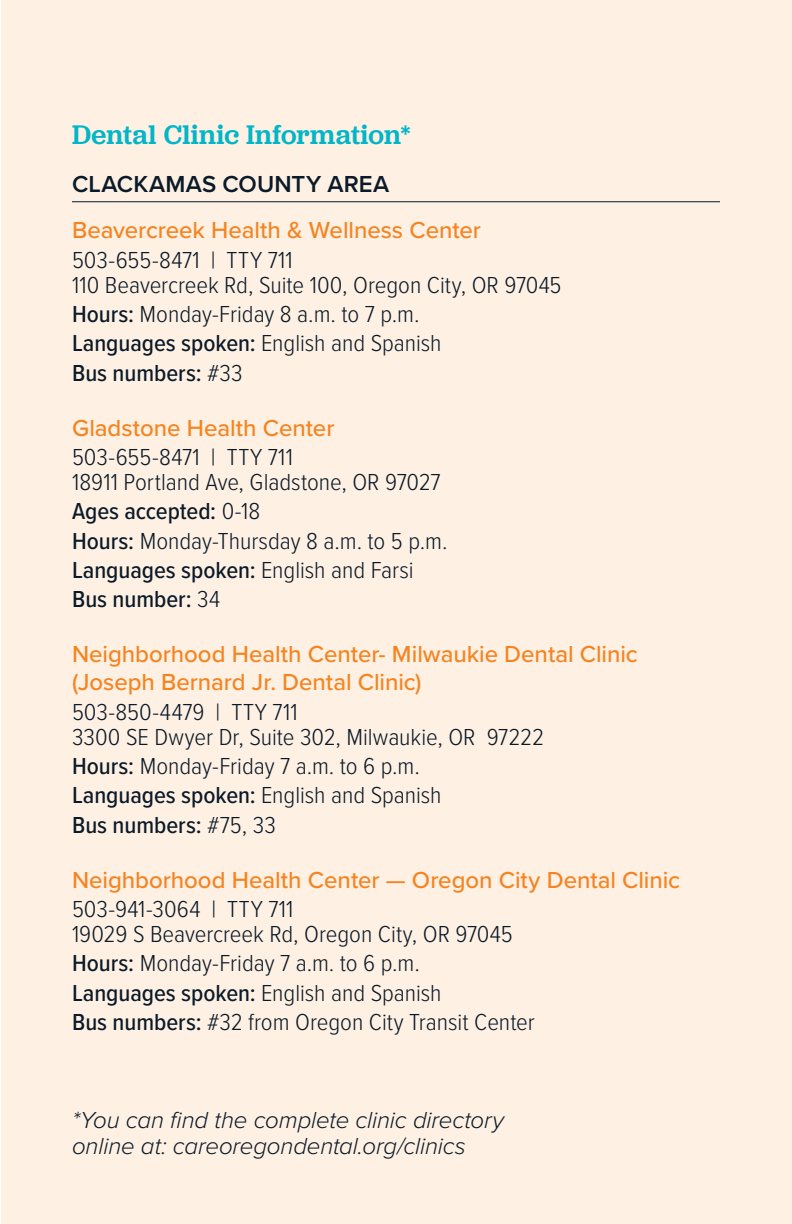
<style>
.page{position:relative;width:792px;height:1224px;background:#fff}
.page>*{position:absolute;margin:0;border:0;box-sizing:border-box;transform-origin:0 0}
.heads{font:500 28px "Jubilat";letter-spacing:.01em;color:#00b6c8}
.new_clinic_address_i{font:300 24px/25px "Proxima Nova Cond";letter-spacing:-.005em;color:#0a1a29;scale:1.05 1}
.clinic{font:500 24px/28px "Proxima Nova";letter-spacing:-.005em;color:#f58320}
.new_clinic_address_i-2{font:500 24px "Proxima Nova Cond";color:#0a1a29;scale:1.05 1}
.text{font:italic 300 24px/26px "Proxima Nova";letter-spacing:-.005em;color:#0a1a29}
.clinic-less_space{font:500 24px "Proxima Nova";letter-spacing:-.005em;color:#f58320}
.county{font:600 24px "Proxima Nova";letter-spacing:.005em;color:#0a1a29}
.s1{font-weight:500}
.s2{font-weight:300}
</style>
<div class="page">
<div style="left:1px;top:0;width:791px;height:1224px;background:#fef0e2"></div>
<hr style="left:72px;top:201px;width:648px;height:1px;background:#0a1a29">
<p class="heads" style="left:72px;top:117px;width:340px">Dental Clinic Information*</p>
<p class="county" style="left:72px;top:167px;width:319px">CLACKAMAS COUNTY AREA</p>
<p class="clinic-less_space" style="left:72px;top:213px;width:411px">Beavercreek Health &amp; Wellness Center</p>
<p class="new_clinic_address_i" style="left:72px;top:246px;width:468px">503-655-8471 | TTY 711<br>110 Beavercreek Rd, Suite 100, Oregon City, OR 97045</p>
<p class="new_clinic_address_i" style="left:72px;top:300px;width:333px"><span class="s1">Hours:</span> Monday-Friday 8 a.m. to 7 p.m.</p>
<p class="new_clinic_address_i" style="left:72px;top:330px;width:354px"><span class="s1">Languages spoken:</span> English and Spanish</p>
<p class="new_clinic_address_i-2" style="left:72px;top:355px;width:164px">Bus numbers: <span class="s2">#33</span></p>
<p class="clinic" style="left:72px;top:413px;width:264px">Gladstone Health Center</p>
<p class="new_clinic_address_i" style="left:72px;top:443px;width:353px">503-655-8471 | TTY 711<br>18911 Portland Ave, Gladstone, OR 97027</p>
<p class="new_clinic_address_i-2" style="left:72px;top:494px;width:181px">Ages accepted: <span class="s2">0-18</span></p>
<p class="new_clinic_address_i" style="left:72px;top:527px;width:359px"><span class="s1">Hours:</span> Monday-Thursday 8 a.m. to 5 p.m.</p>
<p class="new_clinic_address_i-2" style="left:72px;top:552px;width:327px">Languages spoken: <span class="s2">English and Farsi</span></p>
<p class="new_clinic_address_i-2" style="left:72px;top:582px;width:143px">Bus number: <span class="s2">34</span></p>
<p class="clinic" style="left:72px;top:640px;width:567px">Neighborhood Health Center- Milwaukie Dental Clinic (Joseph Bernard Jr. Dental Clinic)</p>
<p class="new_clinic_address_i" style="left:72px;top:698px;width:451px">503-850-4479 | TTY 711<br>3300 SE Dwyer Dr, Suite 302, Milwaukie, OR 97222</p>
<p class="new_clinic_address_i" style="left:72px;top:752px;width:333px"><span class="s1">Hours:</span> Monday-Friday 7 a.m. to 6 p.m.</p>
<p class="new_clinic_address_i" style="left:72px;top:782px;width:354px"><span class="s1">Languages spoken:</span> English and Spanish</p>
<p class="new_clinic_address_i-2" style="left:72px;top:807px;width:196px">Bus numbers: <span class="s2">#75, 33</span></p>
<p class="clinic" style="left:72px;top:865px;width:610px">Neighborhood Health Center — Oregon City Dental Clinic</p>
<p class="new_clinic_address_i" style="left:72px;top:895px;width:421px">503-941-3064 | TTY 711<br>19029 S Beavercreek Rd, Oregon City, OR 97045</p>
<p class="new_clinic_address_i" style="left:72px;top:950px;width:333px"><span class="s1">Hours:</span> Monday-Friday 7 a.m. to 6 p.m.</p>
<p class="new_clinic_address_i" style="left:72px;top:979px;width:354px"><span class="s1">Languages spoken:</span> English and Spanish</p>
<p class="new_clinic_address_i" style="left:72px;top:1008px;width:442px"><span class="s1">Bus numbers:</span> #32 from Oregon City Transit Center</p>
<p class="text" style="left:72px;top:1105px;width:434px">*You can find the complete clinic directory online at: careoregondental.org/clinics</p>
</div>
